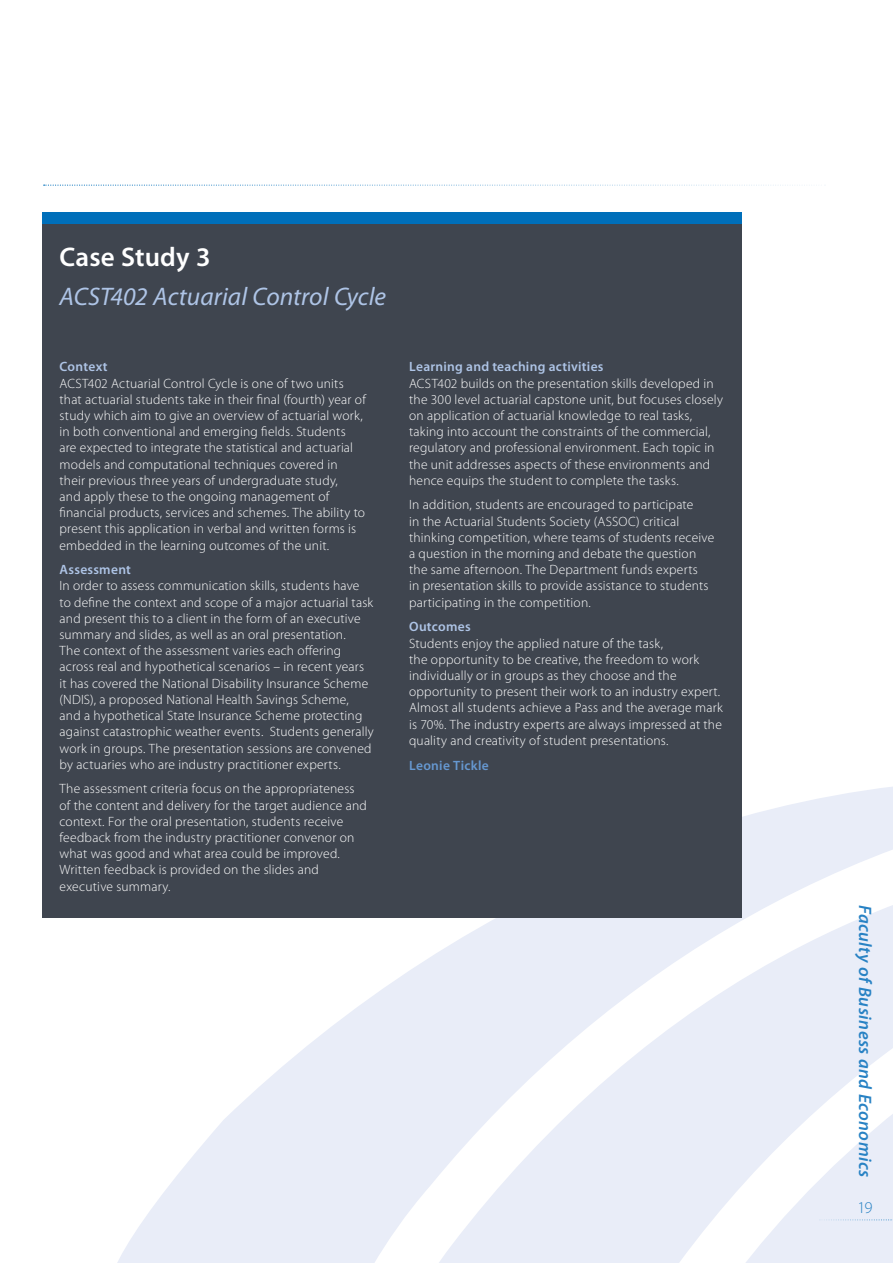
<style>
.page{position:relative;width:893px;height:1263px;background:#fff}
.page>*{position:absolute;margin:0;border:0;box-sizing:border-box;transform-origin:0 0}
.t1{font:600 27px "Myriad Pro";letter-spacing:.005em;color:#fff}
.t2{font:italic 25.5px "Myriad Pro";color:#aec4e6}
.t3{font:italic 600 18px "Myriad Pro";letter-spacing:.025em;color:#2882c4}
.t4{font:300 16.5px "Myriad Pro";color:#2882c4}
.t5{font:300 13.5px/16.2px "Myriad Pro";letter-spacing:.015em;color:#fff}
.t6{font:600 13.5px "Myriad Pro";letter-spacing:.02em;color:#aec4e6}
.t7{font:600 13.5px "Myriad Pro";letter-spacing:.02em;color:#6698d1}
</style>
<div class="page">
<svg style="left:44px;top:185px;width:761px;height:1px"></svg>
<svg style="left:42px;top:751px;width:851px;height:512px"></svg>
<svg style="left:277px;top:820px;width:616px;height:443px;fill:#e9edf8"></svg>
<svg style="left:508px;top:894px;width:385px;height:369px;fill:#e9edf8"></svg>
<svg style="left:819px;top:1219px;width:74px;height:1px"></svg>
<div style="left:43px;top:221px;width:699px;height:697px;background:#3f454f"></div>
<div style="left:43px;top:213px;width:699px;height:11px;background:#006fba"></div>
<h1 class="t1" style="left:60px;top:240px;width:153px">Case Study 3</h1>
<h2 class="t2" style="left:60px;top:281px;width:328px">ACST402 Actuarial Control Cycle</h2>
<p class="t6" style="left:60px;top:358px;width:50px">Context</p>
<p class="t5" style="left:60px;top:375px;width:308px">ACST402 Actuarial Control Cycle is one of two units that actuarial students take in their final (fourth) year of study which aim to give an overview of actuarial work, in both conventional and emerging fields. Students are expected to integrate the statistical and actuarial models and computational techniques covered in their previous three years of undergraduate study,<br>and apply these to the ongoing management of financial products, services and schemes. The ability to present this application in verbal and written forms is embedded in the learning outcomes of the unit.</p>
<p class="t6" style="left:60px;top:561px;width:73px">Assessment</p>
<p class="t5" style="left:60px;top:578px;width:316px">In order to assess communication skills, students have to define the context and scope of a major actuarial task and present this to a client in the form of an executive summary and slides, as well as an oral presentation.<br>The context of the assessment varies each offering across real and hypothetical scenarios – in recent years it has covered the National Disability Insurance Scheme (NDIS), a proposed National Health Savings Scheme,<br>and a hypothetical State Insurance Scheme protecting against catastrophic weather events. Students generally work in groups. The presentation sessions are convened by actuaries who are industry practitioner experts.</p>
<p class="t5" style="left:60px;top:781px;width:309px">The assessment criteria focus on the appropriateness of the content and delivery for the target audience and context. For the oral presentation, students receive feedback from the industry practitioner convenor on what was good and what area could be improved.<br>Written feedback is provided on the slides and executive summary.</p>
<p class="t6" style="left:409px;top:358px;width:196px">Learning and teaching activities</p>
<p class="t5" style="left:409px;top:375px;width:315px">ACST402 builds on the presentation skills developed in the 300 level actuarial capstone unit, but focuses closely on application of actuarial knowledge to real tasks, taking into account the constraints of the commercial, regulatory and professional environment. Each topic in the unit addresses aspects of these environments and hence equips the student to complete the tasks.</p>
<p class="t5" style="left:409px;top:497px;width:307px">In addition, students are encouraged to participate<br>in the Actuarial Students Society (ASSOC) critical thinking competition, where teams of students receive a question in the morning and debate the question the same afternoon. The Department funds experts<br>in presentation skills to provide assistance to students participating in the competition.</p>
<p class="t6" style="left:409px;top:618px;width:63px">Outcomes</p>
<p class="t5" style="left:409px;top:635px;width:315px">Students enjoy the applied nature of the task,<br>the opportunity to be creative, the freedom to work individually or in groups as they choose and the opportunity to present their work to an industry expert.<br>Almost all students achieve a Pass and the average mark is 70%. The industry experts are always impressed at the quality and creativity of student presentations.</p>
<p class="t7" style="left:409px;top:756px;width:81px">Leonie Tickle</p>
<h3 class="t3" style="left:876px;top:904px;width:274px;rotate:90deg">Faculty of Business and Economics</h3>
<p class="t4" style="left:857px;top:1197px;width:17px">19</p>
</div>
